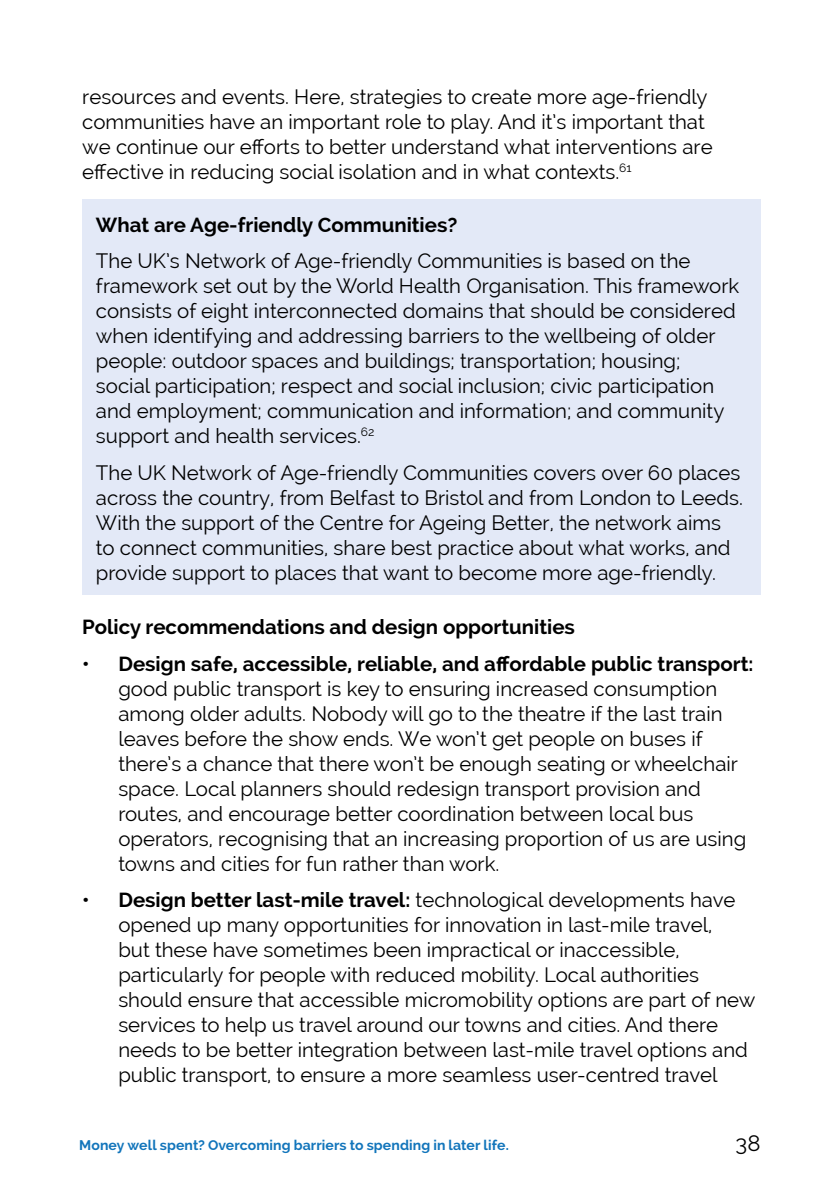
<style>
.page{position:relative;width:840px;height:1191px;background:#fff}
.page>*{position:absolute;margin:0;border:0;box-sizing:border-box;transform-origin:0 0}
.t1{font:22px "Raleway";color:#000}
.t2{font:20.4px/25px "Raleway";color:#000}
.t3{font:700 20.4px "Raleway";color:#000}
.t4{font:700 14px "Raleway";letter-spacing:.01em;color:#1275bb}
.s1{font-weight:700}
</style>
<div class="page">
<div style="left:82px;top:199px;width:678px;height:395px;background:#e3e9f7"></div>
<p class="t2" style="left:82px;top:84px;width:631px">resources and events. Here, strategies to create more age-friendly communities have an important role to play. And it’s important that we continue our efforts to better understand what interventions are effective in reducing social isolation and in what contexts.<sup>61</sup></p>
<p class="t3" style="left:96px;top:213px;width:363px">What are Age-friendly Communities?</p>
<p class="t2" style="left:96px;top:248px;width:644px">The UK’s Network of Age-friendly Communities is based on the framework set out by the World Health Organisation. This framework consists of eight interconnected domains that should be considered when identifying and addressing barriers to the wellbeing of older people: outdoor spaces and buildings; transportation; housing; social participation; respect and social inclusion; civic participation and employment; communication and information; and community support and health services.<sup>62</sup></p>
<p class="t2" style="left:96px;top:460px;width:648px">The UK Network of Age-friendly Communities covers over 60 places across the country, from Belfast to Bristol and from London to Leeds.<br>With the support of the Centre for Ageing Better, the network aims to connect communities, share best practice about what works, and provide support to places that want to become more age-friendly.</p>
<p class="t3" style="left:82px;top:615px;width:494px">Policy recommendations and design opportunities</p>
<p class="t2" style="left:118px;top:651px;width:636px;text-indent:-36px"><span class="s1">• Design safe, accessible, reliable, and affordable public transport: </span>good public transport is key to ensuring increased consumption among older adults. Nobody will go to the theatre if the last train leaves before the show ends. We won’t get people on buses if there’s a chance that there won’t be enough seating or wheelchair space. Local planners should redesign transport provision and routes, and encourage better coordination between local bus operators, recognising that an increasing proportion of us are using towns and cities for fun rather than work.</p>
<p class="t2" style="left:118px;top:887px;width:638px;text-indent:-36px"><span class="s1">• Design better last-mile travel:</span> technological developments have opened up many opportunities for innovation in last-mile travel,<br>but these have sometimes been impractical or inaccessible, particularly for people with reduced mobility. Local authorities should ensure that accessible micromobility options are part of new services to help us travel around our towns and cities. And there needs to be better integration between last-mile travel options and public transport, to ensure a more seamless user-centred travel</p>
<p class="t4" style="left:79px;top:1136px;width:431px">Money well spent? Overcoming barriers to spending in later life.</p>
<p class="t1" style="left:735px;top:1130px;width:26px">38</p>
</div>
